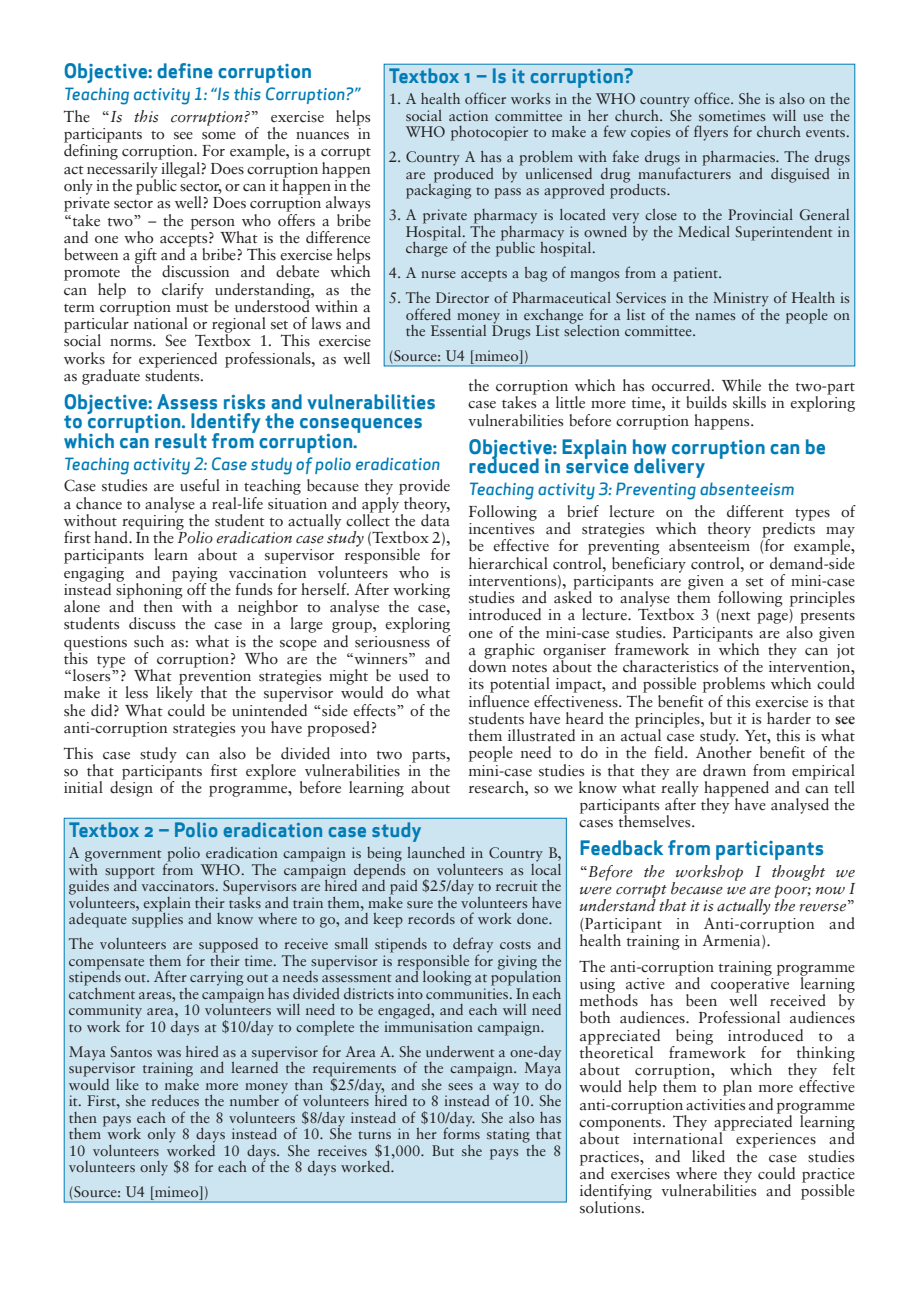
<style>
.page{position:relative;width:919px;height:1289px;background:#fff}
.page>*{position:absolute;margin:0;border:0;box-sizing:border-box;transform-origin:0 0}
.t1{font:19.5px/19.5px "Apex Sans Bold ST";color:#007cb7}
.t2{font:16.5px "Apex Sans Medium Italic T";color:#007cb7}
.t3{font:15.75px/17.2px "Sabon";color:#231f20;text-align:justify}
.t4{font:italic 15.75px/17.2px "Sabon";color:#231f20;text-align:justify}
.t5{font:15px/16.5px "Sabon";color:#231f20;text-align:justify}
.s1{font-style:italic}
.s2{font-weight:700}
.s3{font-style:normal}
</style>
<div class="page">
<div style="left:64px;top:818px;width:502px;height:383px;background:#cde5f0"></div>
<div style="left:384px;top:64px;width:470px;height:302px;background:#cde5f0"></div>
<p class="t1" style="left:64px;top:61px;width:250px">Objective: define corruption</p>
<p class="t2" style="left:64px;top:84px;width:297px">Teaching activity 1: “Is this Corruption?”</p>
<p class="t3" style="left:64px;top:108px;width:309px">The “<span class="s1">Is this corruption?</span>” exercise helps participants to see some of the nuances in defining corruption. For example, is a corrupt act necessarily illegal? Does corruption happen only in the public sector, or can it happen in the private sector as well? Does corruption always “take two” – the person who offers a bribe and one who accepts? What is the difference between a gift and a bribe? This exercise helps promote the discussion and debate which can help to clarify understanding, as the term corruption must be understood within a particular national or regional set of laws and social norms. See Textbox 1. This exercise works for experienced professionals, as well as graduate students.</p>
<p class="t1" style="left:64px;top:392px;width:374px">Objective: Assess risks and vulnerabilities to corruption. Identify the consequences which can result from corruption.</p>
<p class="t2" style="left:64px;top:453px;width:378px">Teaching activity 2: Case study of polio eradication</p>
<p class="t3" style="left:64px;top:477px;width:388px">Case studies are useful in teaching because they provide a chance to analyse a real‑life situation and apply theory, without requiring the student to actually collect the data first hand. In the <span class="s1">Polio eradication case study</span> (Textbox 2), participants learn about a supervisor responsible for engaging and paying vaccination volunteers who is instead siphoning off the funds for herself. After working alone and then with a neighbor to analyse the case, students discuss the case in a large group, exploring questions such as: what is the scope and seriousness of this type of corruption? Who are the “winners” and “losers”? What prevention strategies might be used to make it less likely that the supervisor would do what she did? What could be unintended “side effects” of the anti‑corruption strategies you have proposed?</p>
<p class="t3" style="left:64px;top:744px;width:388px">This case study can also be divided into two parts, so that participants first explore vulnerabilities in the initial design of the programme, before learning about</p>
<p class="t1" style="left:389px;top:66px;width:246px">Textbox 1 – Is it corruption?</p>
<p class="t5" style="left:406px;top:91px;width:446px;text-indent:-17px">1. A health officer works in the WHO country office. She is also on the social action committee in her church. She sometimes will use the WHO photocopier to make a few copies of flyers for church events.</p>
<p class="t5" style="left:406px;top:149px;width:446px;text-indent:-17px">2. Country A has a problem with fake drugs in pharmacies. The drugs are produced by unlicensed drug manufacturers and disguised in packaging to pass as approved products.</p>
<p class="t5" style="left:406px;top:207px;width:446px;text-indent:-17px">3. A private pharmacy is located very close to the Provincial General Hospital. The pharmacy is owned by the Medical Superintendent in charge of the public hospital.</p>
<p class="t5" style="left:389px;top:265px;width:335px">4. A nurse accepts a bag of mangos from a patient.</p>
<p class="t5" style="left:406px;top:290px;width:446px;text-indent:-17px">5. The Director of Pharmaceutical Services in the Ministry of Health is offered money in exchange for a list of the names of the people on the Essential Drugs List selection committee.</p>
<p class="t5" style="left:389px;top:348px;width:141px">(Source: U4 [mimeo])</p>
<p class="t3" style="left:468px;top:377px;width:388px">the corruption which has occurred. While the two‑part case takes a little more time, it builds skills in exploring vulnerabilities before corruption happens.</p>
<p class="t1" style="left:468px;top:436px;width:359px">Objective: Explain how corruption can be reduced in service delivery</p>
<p class="t2" style="left:468px;top:478px;width:327px">Teaching activity 3: Preventing absenteeism</p>
<p class="t3" style="left:468px;top:502px;width:388px">Following a brief lecture on the different types of</p>
<p class="t3" style="left:468px;top:519px;width:388px">incentives and strategies which theory predicts may</p>
<p class="t3" style="left:468px;top:537px;width:388px">be effective for preventing absenteeism (for example,</p>
<p class="t3" style="left:468px;top:554px;width:388px">hierarchical control, beneficiary control, or demand‑side</p>
<p class="t3" style="left:468px;top:571px;width:388px">interventions), participants are given a set of mini‑case</p>
<p class="t3" style="left:468px;top:588px;width:388px">studies and asked to analyse them following principles</p>
<p class="t3" style="left:468px;top:606px;width:388px">introduced in a lecture. Textbox 3 (next page) presents</p>
<p class="t3" style="left:468px;top:623px;width:388px">one of the mini‑case studies. Participants are also given</p>
<p class="t3" style="left:468px;top:640px;width:388px">a graphic organiser framework in which they can jot</p>
<p class="t3" style="left:468px;top:657px;width:388px">down notes about the characteristics of the intervention,</p>
<p class="t3" style="left:468px;top:675px;width:388px">its potential impact, and possible problems which could</p>
<p class="t3" style="left:468px;top:692px;width:388px">influence effectiveness. The benefit of this exercise is that</p>
<p class="t3" style="left:468px;top:709px;width:388px">students have heard the principles, but it is harder to <span class="s2">see</span></p>
<p class="t3" style="left:468px;top:726px;width:388px">them illustrated in an actual case study. Yet, this is what</p>
<p class="t3" style="left:468px;top:744px;width:388px">people need to do in the field. Another benefit of the</p>
<p class="t3" style="left:468px;top:761px;width:388px">mini‑case studies is that they are drawn from empirical</p>
<p class="t3" style="left:468px;top:778px;width:388px">research, so we know what really happened and can tell</p>
<p class="t3" style="left:579px;top:795px;width:277px">participants after they have analysed the</p>
<p class="t3" style="left:579px;top:813px;width:117px">cases themselves.</p>
<p class="t1" style="left:579px;top:838px;width:246px">Feedback from participants</p>
<p class="t4" style="left:579px;top:862px;width:277px"><span class="s3">“</span>Before the workshop I thought we were corrupt because we are poor; now I understand that it is actually the reverse<span class="s3">” (Participant in Anti‑corruption and health training in Armenia).</span></p>
<p class="t3" style="left:579px;top:957px;width:277px">The anti‑corruption training programme using active and cooperative learning methods has been well received by both audiences. Professional audiences appreciated being introduced to a theoretical framework for thinking about corruption, which they felt would help them to plan more effective anti‑corruption activities and programme components. They appreciated learning about international experiences and practices, and liked the case studies and exercises where they could practice identifying vulnerabilities and possible solutions.</p>
<p class="t1" style="left:69px;top:820px;width:354px">Textbox 2 – Polio eradication case study</p>
<p class="t5" style="left:69px;top:844px;width:494px">A government polio eradication campaign is being launched in Country B, with support from WHO. The campaign depends on volunteers as local guides and vaccinators. Supervisors are hired and paid $25/day to recruit the volunteers, explain their tasks and train them, make sure the volunteers have adequate supplies and know where to go, and keep records of work done.</p>
<p class="t5" style="left:69px;top:935px;width:494px">The volunteers are supposed to receive small stipends to defray costs and compensate them for their time. The supervisor is responsible for giving the stipends out. After carrying out a needs assessment and looking at population catchment areas, the campaign has divided districts into communities. In each community area, 10 volunteers will need to be engaged, and each will need to work for 10 days at $10/day to complete the immunisation campaign.</p>
<p class="t5" style="left:69px;top:1043px;width:494px">Maya Santos was hired as a supervisor for Area A. She underwent a one‑day supervisor training and learned the requirements of the campaign. Maya would like to make more money than $25/day, and she sees a way to do it. First, she reduces the number of volunteers hired to 8 instead of 10. She then pays each of the 8 volunteers $8/day instead of $10/day. She also has them work only 8 days instead of 10. She turns in her forms stating that 10 volunteers worked 10 days. She receives $1,000. But she pays the 8 volunteers only $8 for each of the 8 days worked.</p>
<p class="t5" style="left:69px;top:1183px;width:141px">(Source: U4 [mimeo])</p>
</div>
